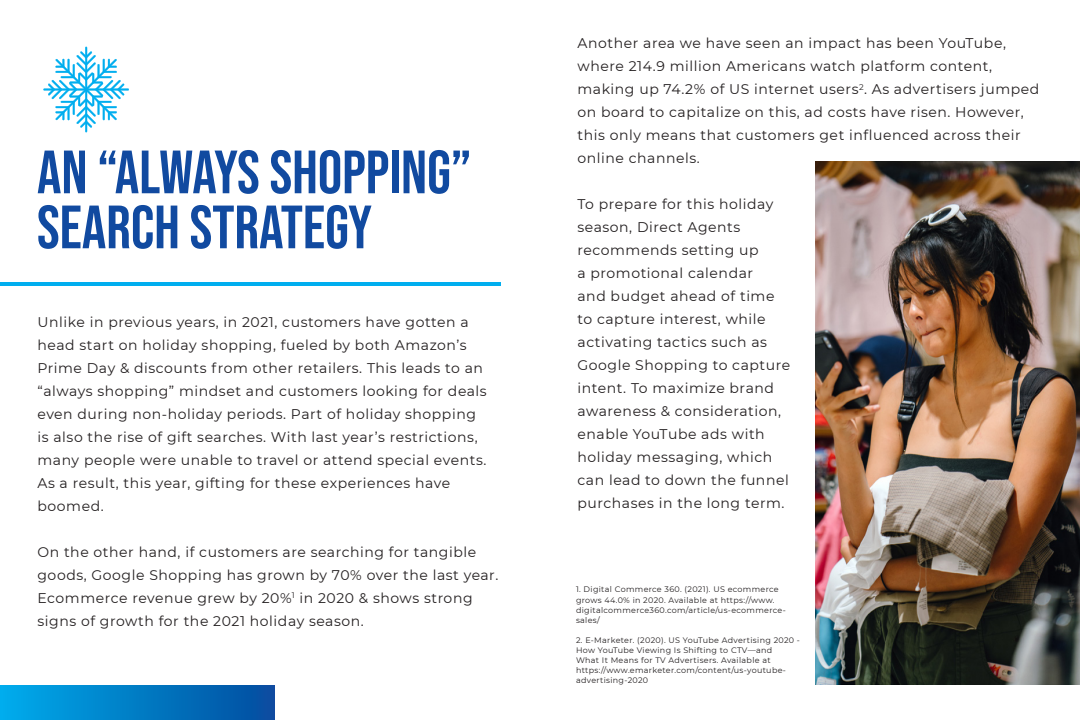
<style>
.page{position:relative;width:1080px;height:720px;background:#fff}
.page>*{position:absolute;margin:0;border:0;box-sizing:border-box;transform-origin:0 0}
.t1{font:61px "Bebas Neue";color:#114aa0}
.t2{font:14px/23px "Montserrat";letter-spacing:.04em;color:#231f20}
.t3{font:8px/10px "Montserrat";letter-spacing:.04em;color:#231f20}
</style>
<div class="page">
<img style="left:815px;top:161px;width:265px;height:524px">
<hr style="left:0;top:282px;width:501px;height:3px;background:#00aeef">
<hr style="left:85px;top:89px;width:2px;height:43px;background:#00aeef">
<hr style="left:43px;top:88px;width:44px;height:3px;background:#00aeef">
<hr style="left:85px;top:47px;width:2px;height:43px;background:#00aeef">
<hr style="left:85px;top:88px;width:44px;height:3px;background:#00aeef">
<svg style="left:48px;top:51px;width:76px;height:77px"></svg>
<div style="left:0;top:685px;width:274px;height:35px;background:linear-gradient(to right,#00acec,#034c9f)"></div>
<p class="t1" style="left:37px;top:138px;width:436px">AN “ALWAYS SHOPPING”</p>
<p class="t1" style="left:37px;top:193px;width:337px">SEARCH STRATEGY</p>
<p class="t2" style="left:38px;top:310px;width:451px">Unlike in previous years, in 2021, customers have gotten a head start on holiday shopping, fueled by both Amazon’s Prime Day &amp; discounts from other retailers. This leads to an “always shopping” mindset and customers looking for deals even during non-holiday periods. Part of holiday shopping is also the rise of gift searches. With last year’s restrictions, many people were unable to travel or attend special events.<br>As a result, this year, gifting for these experiences have boomed.</p>
<p class="t2" style="left:38px;top:540px;width:462px">On the other hand, if customers are searching for tangible goods, Google Shopping has grown by 70% over the last year.<br>Ecommerce revenue grew by 20%<sup>1</sup> in 2020 &amp; shows strong signs of growth for the 2021 holiday season.</p>
<p class="t2" style="left:578px;top:31px;width:463px">Another area we have seen an impact has been YouTube, where 214.9 million Americans watch platform content, making up 74.2% of US internet users<sup>2</sup>. As advertisers jumped on board to capitalize on this, ad costs have risen. However, this only means that customers get influenced across their online channels.</p>
<p class="t2" style="left:578px;top:192px;width:214px">To prepare for this holiday season, Direct Agents recommends setting up<br>a promotional calendar<br>and budget ahead of time to capture interest, while activating tactics such as<br>Google Shopping to capture intent. To maximize brand awareness &amp; consideration, enable YouTube ads with holiday messaging, which can lead to down the funnel purchases in the long term.</p>
<p class="t3" style="left:576px;top:583px;width:204px;line-height:11px">1. Digital Commerce 360. (2021). US ecommerce grows 44.0% in 2020. Available at https://www.</p>
<p class="t3" style="left:576px;top:605px;width:211px">digitalcommerce360.com/article/us-ecommerce&shy;sales/</p>
<p class="t3" style="left:576px;top:635px;width:226px">2. E-Marketer. (2020). US YouTube Advertising 2020 -<br>How YouTube Viewing Is Shifting to CTV—and</p>
<p class="t3" style="left:576px;top:655px;width:196px">What It Means for TV Advertisers. Available at</p>
<p class="t3" style="left:576px;top:665px;width:212px">https://www.emarketer.com/content/us-youtube&shy;advertising-2020</p>
</div>
